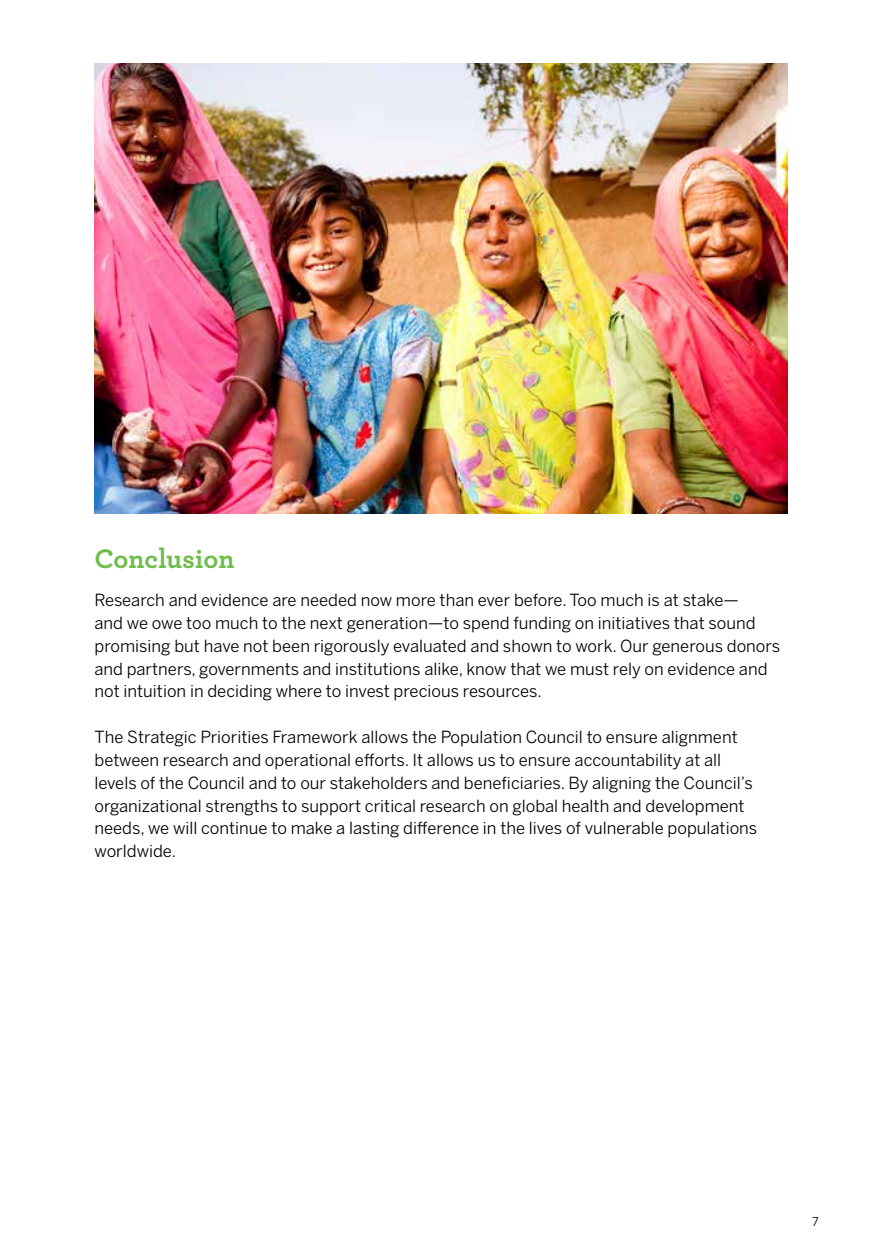
<style>
.page{position:relative;width:882px;height:1260px;background:#fff}
.page>*{position:absolute;margin:0;border:0;box-sizing:border-box;transform-origin:0 0}
.t1{font:700 28px "Archer";color:#6ebe4a}
.t2{font:16.62px/22.8px "Benton Sans";color:#000}
.t3{font:12.25px "Benton Sans";color:#000}
</style>
<div class="page">
<img style="left:94px;top:63px;width:694px;height:450px">
<h1 class="t1" style="left:94px;top:537px;width:141px">Conclusion</h1>
<p class="t2" style="left:94px;top:589px;width:687px">Research and evidence are needed now more than ever before. Too much is at stake—<br>and we owe too much to the next generation—to spend funding on initiatives that sound promising but have not been rigorously evaluated and shown to work. Our generous donors and partners, governments and institutions alike, know that we must rely on evidence and not intuition in deciding where to invest precious resources.</p>
<p class="t2" style="left:94px;top:726px;width:664px">The Strategic Priorities Framework allows the Population Council to ensure alignment between research and operational efforts. It allows us to ensure accountability at all levels of the Council and to our stakeholders and beneficiaries. By aligning the Council’s organizational strengths to support critical research on global health and development needs, we will continue to make a lasting difference in the lives of vulnerable populations worldwide.</p>
<p class="t3" style="left:812px;top:1215px;width:8px">7</p>
</div>
